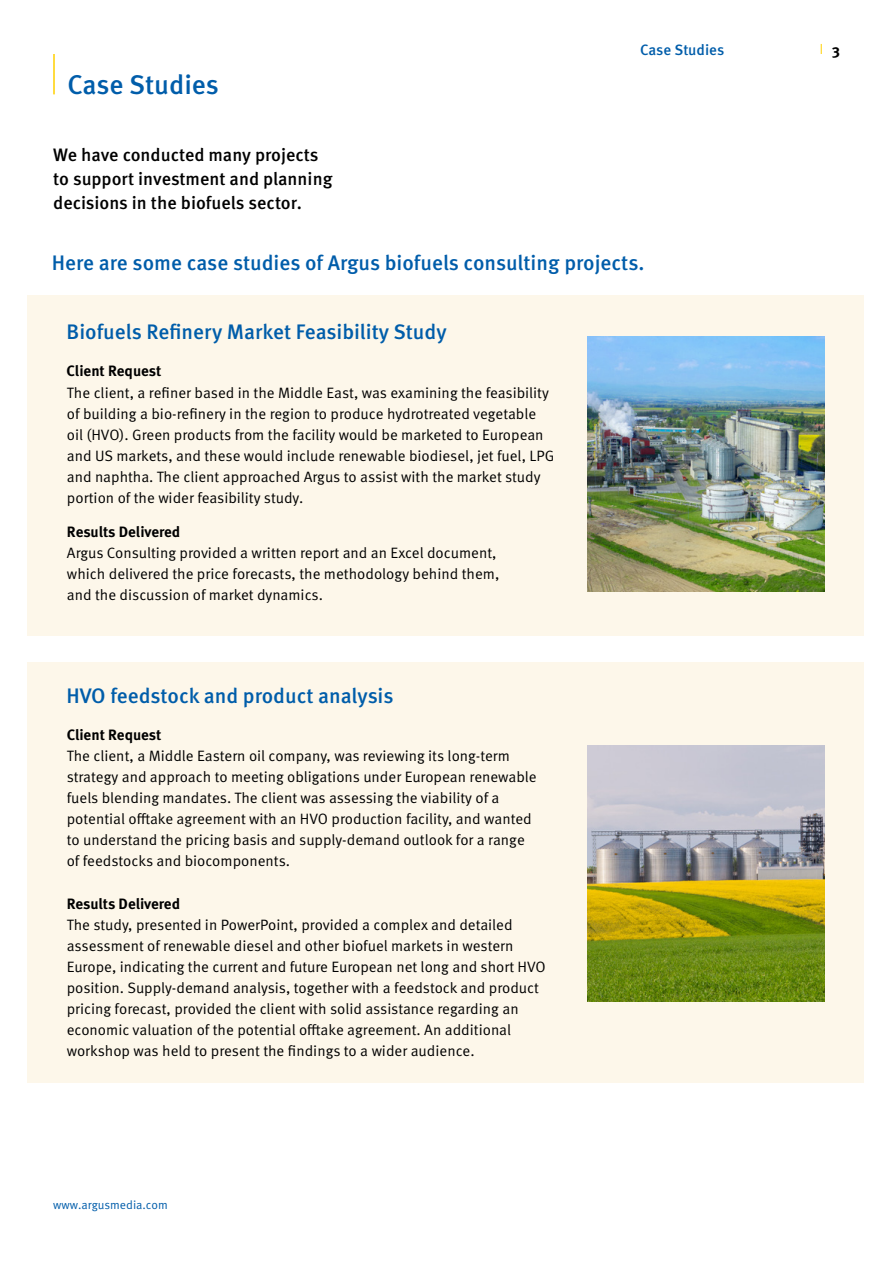
<style>
.page{position:relative;width:893px;height:1263px;background:#fff}
.page>*{position:absolute;margin:0;border:0;box-sizing:border-box;transform-origin:0 0}
.t1{font:500 27px "Meta Pro";color:#005daa}
.t2{font:500 21px "Meta Pro";color:#005daa}
.t3{font:500 18px/24px "Meta Pro";color:#000}
.t4{font:15px/21px "Meta Pro Norm";color:#000}
.t5{font:700 15px "Meta Pro";letter-spacing:-.005em;color:#000}
.t6{font:500 15px "Meta Pro";color:#005daa}
.t7{font:12px "Meta Pro Norm";color:#005daa}
</style>
<div class="page">
<hr style="left:53px;top:54px;width:2px;height:40px;background:#ffd000">
<div style="left:27px;top:296px;width:837px;height:340px;background:#fdf7ea"></div>
<img style="left:587px;top:336px;width:237px;height:255px">
<div style="left:27px;top:662px;width:837px;height:420px;background:#fdf7ea"></div>
<img style="left:587px;top:746px;width:237px;height:255px">
<h1 class="t1" style="left:67px;top:63px;width:153px">Case Studies</h1>
<p class="t3" style="left:53px;top:142px;width:281px">We have conducted many projects to support investment and planning decisions in the biofuels sector.</p>
<p class="t6" style="left:640px;top:38px;width:86px">Case Studies</p>
<p class="t5" style="left:832px;top:38px;width:10px">3</p>
<h2 class="t2" style="left:52px;top:246px;width:594px">Here are some case studies of Argus biofuels consulting projects.</h2>
<h2 class="t2" style="left:67px;top:315px;width:382px">Biofuels Refinery Market Feasibility Study</h2>
<p class="t5" style="left:67px;top:359px;width:96px">Client Request</p>
<p class="t4" style="left:67px;top:381px;width:489px">The client, a refiner based in the Middle East, was examining the feasibility of building a bio-refinery in the region to produce hydrotreated vegetable oil (HVO). Green products from the facility would be marketed to European and US markets, and these would include renewable biodiesel, jet fuel, LPG and naphtha. The client approached Argus to assist with the market study portion of the wider feasibility study.</p>
<p class="t5" style="left:67px;top:520px;width:115px">Results Delivered</p>
<p class="t4" style="left:67px;top:542px;width:434px">Argus Consulting provided a written report and an Excel document, which delivered the price forecasts, the methodology behind them, and the discussion of market dynamics.</p>
<h2 class="t2" style="left:66px;top:679px;width:329px">HVO feedstock and product analysis</h2>
<p class="t5" style="left:67px;top:723px;width:96px">Client Request</p>
<p class="t4" style="left:67px;top:744px;width:472px">The client, a Middle Eastern oil company, was reviewing its long-term strategy and approach to meeting obligations under European renewable fuels blending mandates. The client was assessing the viability of a potential offtake agreement with an HVO production facility, and wanted to understand the pricing basis and supply-demand outlook for a range of feedstocks and biocomponents.</p>
<p class="t5" style="left:67px;top:891px;width:115px">Results Delivered</p>
<p class="t4" style="left:67px;top:913px;width:481px">The study, presented in PowerPoint, provided a complex and detailed assessment of renewable diesel and other biofuel markets in western Europe, indicating the current and future European net long and short HVO position. Supply-demand analysis, together with a feedstock and product pricing forecast, provided the client with solid assistance regarding an economic valuation of the potential offtake agreement. An additional workshop was held to present the findings to a wider audience.</p>
<p class="t7" style="left:53px;top:1195px;width:116px">www.argusmedia.com</p>
</div>
